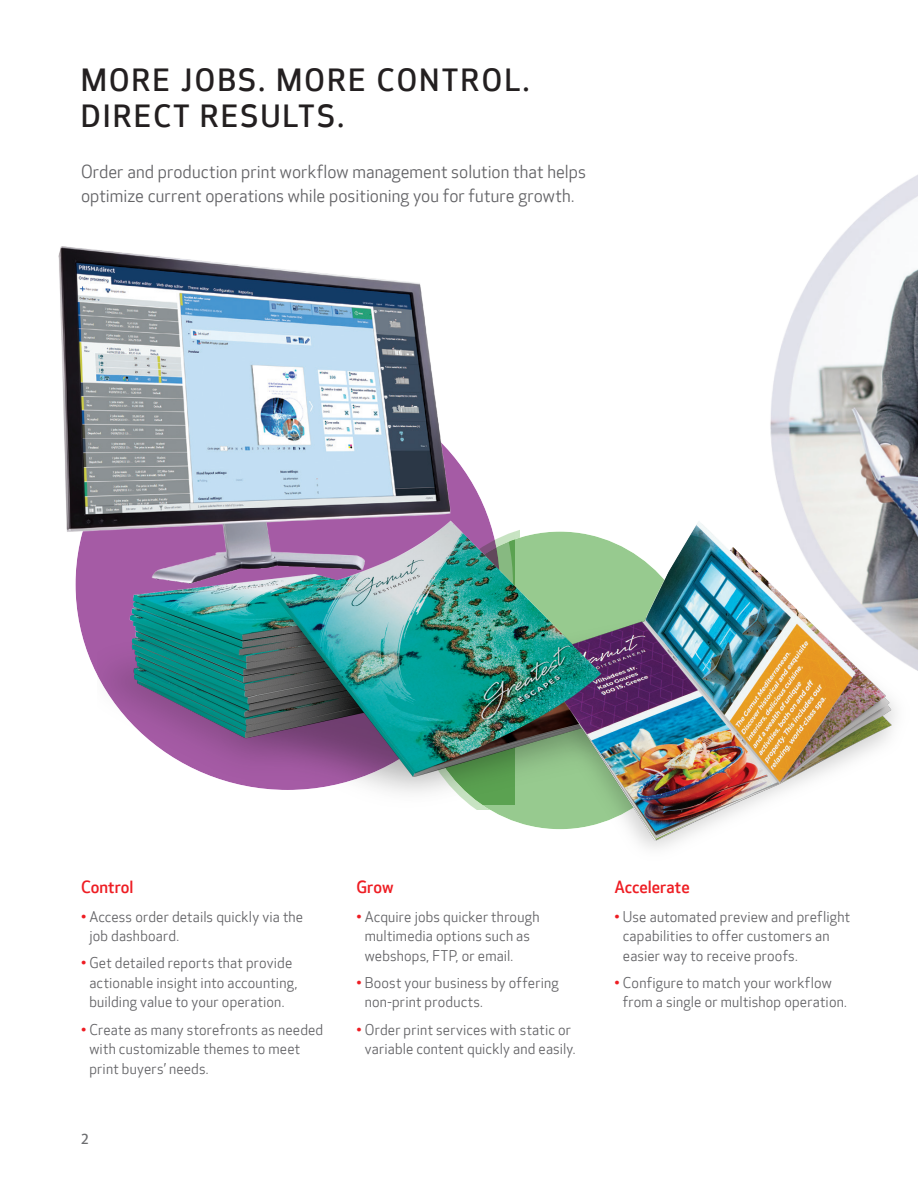
<style>
.page{position:relative;width:918px;height:1188px;background:#fff}
.page>*{position:absolute;margin:0;border:0;box-sizing:border-box;transform-origin:0 0}
.Page_Header{font:500 30px/36px "Optic Sans 301";letter-spacing:.08em;color:#231f20}
.intro_text{font:17.25px/24.8px "Optic Sans 201";letter-spacing:.005em;color:#636366}
.BulletHeads{font:500 16.5px "Optic Sans 301";color:#ee1d23}
.RedBulletHeads{font:500 16.5px "Optic Sans 301";letter-spacing:.005em;color:#ee1d23}
.Bullet_Gray_Text{font:14.25px/19.5px "Optic Sans 201";letter-spacing:.015em;color:#636366}
.t1{font:500 13.5px "Optic Sans 301";color:#6c6d70}
.s1{color:#ee1d23}
</style>
<div class="page">
<img style="left:770px;top:175px;width:148px;height:327px">
<img style="left:58px;top:246px;width:398px;height:347px">
<img style="left:97px;top:502px;width:821px;height:347px">
<img style="left:895px;top:813px;width:23px;height:36px">
<h1 class="Page_Header" style="left:81px;top:63px;width:450px">MORE JOBS. MORE CONTROL.<br>DIRECT RESULTS.</h1>
<p class="intro_text" style="left:81px;top:160px;width:507px">Order and production print workflow management solution that helps optimize current operations while positioning you for future growth.</p>
<p class="RedBulletHeads" style="left:81px;top:877px;width:54px">Control</p>
<p class="Bullet_Gray_Text" style="left:89px;top:907px;width:215px;text-indent:-8px"><span class="s1">•</span> Access order details quickly via the job dashboard.</p>
<p class="Bullet_Gray_Text" style="left:81px;top:954px;width:218px;text-align:center"><span class="s1">•</span> Get detailed reports that provide actionable insight into accounting, building value to your operation.</p>
<p class="Bullet_Gray_Text" style="left:89px;top:1020px;width:235px;text-indent:-8px"><span class="s1">•</span> Create as many storefronts as needed with customizable themes to meet print buyers’ needs.</p>
<p class="t1" style="left:81px;top:1132px;width:9px">2</p>
<p class="BulletHeads" style="left:356px;top:877px;width:39px">Grow</p>
<p class="Bullet_Gray_Text" style="left:365px;top:907px;width:176px;text-indent:-8px"><span class="s1">•</span> Acquire jobs quicker through multimedia options such as webshops, FTP, or email.</p>
<p class="Bullet_Gray_Text" style="left:365px;top:974px;width:196px;text-indent:-8px"><span class="s1">•</span> Boost your business by offering non-print products.</p>
<p class="Bullet_Gray_Text" style="left:356px;top:1020px;width:221px;text-align:center"><span class="s1">•</span> Order print services with static or variable content quickly and easily.</p>
<p class="BulletHeads" style="left:615px;top:877px;width:77px">Accelerate</p>
<p class="Bullet_Gray_Text" style="left:623px;top:907px;width:229px;text-indent:-8px"><span class="s1">•</span> Use automated preview and preflight capabilities to offer customers an easier way to receive proofs.</p>
<p class="Bullet_Gray_Text" style="left:623px;top:974px;width:225px;text-indent:-8px"><span class="s1">•</span> Configure to match your workflow from a single or multishop operation.</p>
</div>
